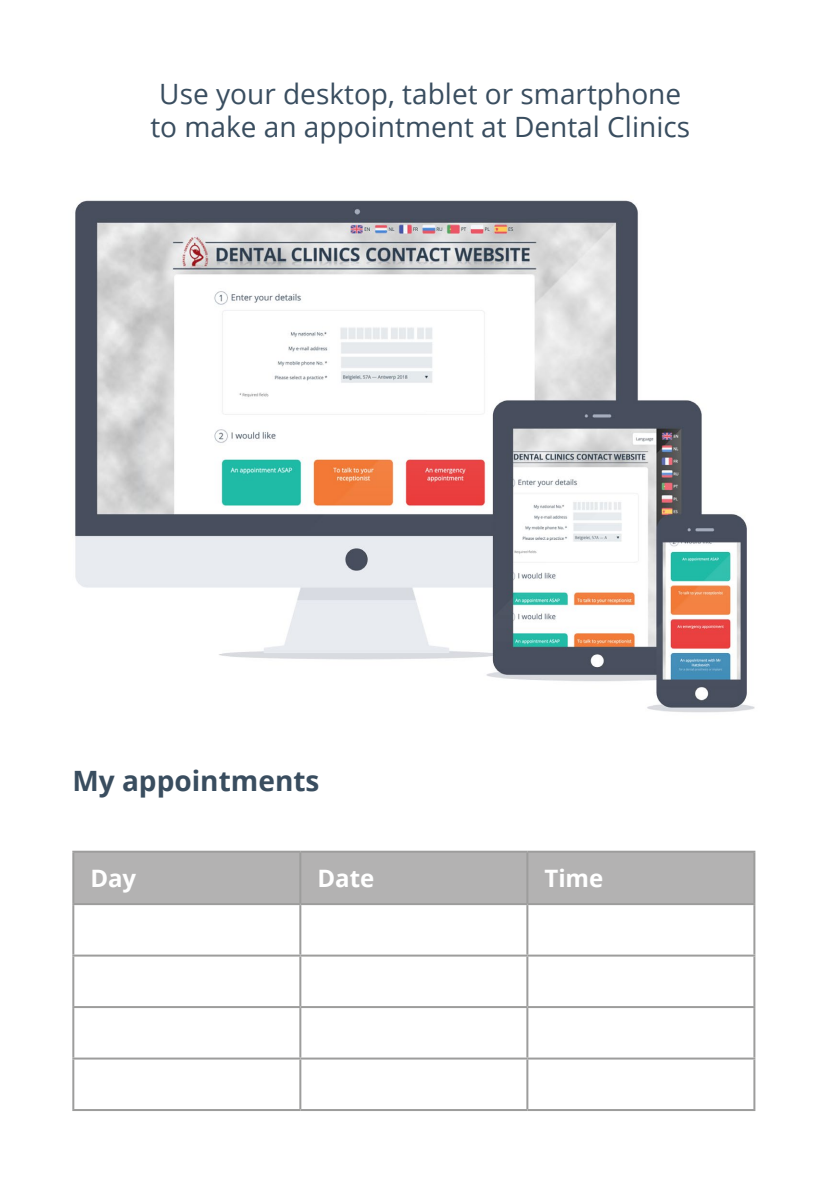
<style>
.page{position:relative;width:840px;height:1191px;background:#fff}
.page>*{position:absolute;margin:0;border:0;box-sizing:border-box;transform-origin:0 0}
.t1{font:28px/33.6px "Open Sans";color:#394d5f;text-align:center}
.t2{font:700 28px "Open Sans";color:#394d5f}
.t3{font:700 24px "Open Sans";color:#fff}
</style>
<div class="page">
<img style="left:75px;top:200px;width:680px;height:513px">
<div style="left:74px;top:852px;width:679px;height:51px;background:#b3b2b2"></div>
<hr style="left:72px;top:850px;width:228px;height:2px;background:#9d9d9c">
<hr style="left:72px;top:852px;width:2px;height:51px;background:#9d9d9c">
<hr style="left:300px;top:850px;width:227px;height:2px;background:#9d9d9c">
<hr style="left:299px;top:852px;width:2px;height:51px;background:#9d9d9c">
<hr style="left:527px;top:850px;width:228px;height:2px;background:#9d9d9c">
<hr style="left:526px;top:852px;width:2px;height:51px;background:#9d9d9c">
<hr style="left:753px;top:852px;width:2px;height:51px;background:#9d9d9c">
<hr style="left:72px;top:903px;width:228px;height:2px;background:#9d9d9c">
<hr style="left:72px;top:905px;width:2px;height:49px;background:#9d9d9c">
<hr style="left:300px;top:903px;width:227px;height:2px;background:#9d9d9c">
<hr style="left:299px;top:905px;width:2px;height:49px;background:#9d9d9c">
<hr style="left:527px;top:903px;width:228px;height:2px;background:#9d9d9c">
<hr style="left:526px;top:905px;width:2px;height:49px;background:#9d9d9c">
<hr style="left:753px;top:905px;width:2px;height:49px;background:#9d9d9c">
<hr style="left:72px;top:954px;width:228px;height:2px;background:#9d9d9c">
<hr style="left:72px;top:956px;width:2px;height:50px;background:#9d9d9c">
<hr style="left:300px;top:954px;width:227px;height:2px;background:#9d9d9c">
<hr style="left:299px;top:956px;width:2px;height:50px;background:#9d9d9c">
<hr style="left:527px;top:954px;width:228px;height:2px;background:#9d9d9c">
<hr style="left:526px;top:956px;width:2px;height:50px;background:#9d9d9c">
<hr style="left:753px;top:956px;width:2px;height:50px;background:#9d9d9c">
<hr style="left:72px;top:1006px;width:228px;height:2px;background:#9d9d9c">
<hr style="left:72px;top:1008px;width:2px;height:49px;background:#9d9d9c">
<hr style="left:300px;top:1006px;width:227px;height:2px;background:#9d9d9c">
<hr style="left:299px;top:1008px;width:2px;height:49px;background:#9d9d9c">
<hr style="left:527px;top:1006px;width:228px;height:2px;background:#9d9d9c">
<hr style="left:526px;top:1008px;width:2px;height:49px;background:#9d9d9c">
<hr style="left:753px;top:1008px;width:2px;height:49px;background:#9d9d9c">
<hr style="left:72px;top:1057px;width:228px;height:2px;background:#9d9d9c">
<hr style="left:72px;top:1059px;width:2px;height:50px;background:#9d9d9c">
<hr style="left:300px;top:1057px;width:227px;height:2px;background:#9d9d9c">
<hr style="left:299px;top:1059px;width:2px;height:50px;background:#9d9d9c">
<hr style="left:527px;top:1057px;width:228px;height:2px;background:#9d9d9c">
<hr style="left:526px;top:1059px;width:2px;height:50px;background:#9d9d9c">
<hr style="left:753px;top:1059px;width:2px;height:50px;background:#9d9d9c">
<hr style="left:72px;top:1109px;width:228px;height:2px;background:#9d9d9c">
<hr style="left:300px;top:1109px;width:227px;height:2px;background:#9d9d9c">
<hr style="left:527px;top:1109px;width:228px;height:2px;background:#9d9d9c">
<p class="t1" style="left:150px;top:76px;width:541px">Use your desktop, tablet or smartphone to make an appointment at Dental Clinics</p>
<p class="t2" style="left:72px;top:761px;width:248px">My appointments</p>
<p class="t3" style="left:90px;top:861px;width:47px">Day</p>
<p class="t3" style="left:317px;top:861px;width:58px">Date</p>
<p class="t3" style="left:544px;top:861px;width:60px">Time</p>
</div>
